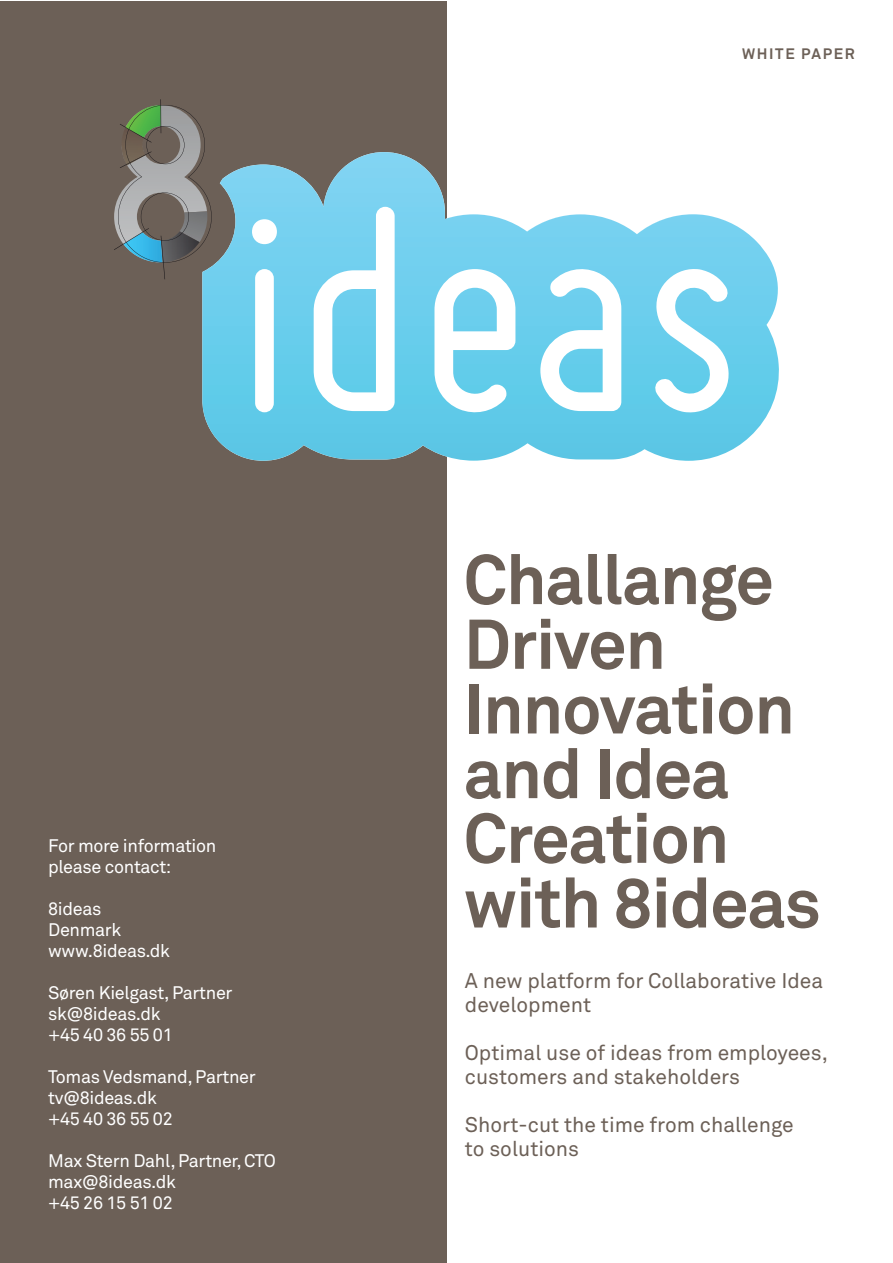
<style>
.page{position:relative;width:893px;height:1263px;background:#fff}
.page>*{position:absolute;margin:0;border:0;box-sizing:border-box;transform-origin:0 0}
.t1{font:700 69.3px/64.7px "Akkurat";letter-spacing:-.02em;color:#6c6057}
.t2{font:21px/24px "Akkurat";color:#6c6057}
.t3{font:18px/21px "Akkurat";letter-spacing:-.02em;color:#fff}
.t4{font:700 15px "Akkurat";letter-spacing:.11em;color:#6c6057}
</style>
<div class="page">
<div style="left:0;top:1px;width:446px;height:1262px;background:#6c6057"></div>
<svg style="left:202px;top:152px;width:577px;height:309px"></svg>
<svg style="left:252px;top:219px;width:25px;height:193px;background:#caedf8"></svg>
<svg style="left:314px;top:207px;width:81px;height:204px;background:#afe4f5"></svg>
<svg style="left:434px;top:269px;width:81px;height:146px"></svg>
<svg style="left:540px;top:266px;width:81px;height:145px"></svg>
<svg style="left:654px;top:268px;width:75px;height:146px"></svg>
<hr style="left:160px;top:99px;width:1px;height:34px;background:#171518">
<svg style="left:114px;top:105px;width:98px;height:174px"></svg>
<p class="t4" style="left:742px;top:44px;width:114px">WHITE PAPER</p>
<p class="t3" style="left:48px;top:836px;width:170px">For more information please contact:</p>
<p class="t3" style="left:48px;top:899px;width:123px">8ideas<br>Denmark www.8ideas.dk</p>
<p class="t3" style="left:48px;top:983px;width:186px">Søren Kielgast, Partner sk@8ideas.dk<br>+45 40 36 55 01</p>
<p class="t3" style="left:48px;top:1067px;width:209px">Tomas Vedsmand, Partner tv@8ideas.dk<br>+45 40 36 55 02</p>
<p class="t3" style="left:48px;top:1151px;width:229px">Max Stern Dahl, Partner, CTO max@8ideas.dk<br>+45 26 15 51 02</p>
<h1 class="t1" style="left:464px;top:548px;width:359px">Challange<br>Driven<br>Innovation and Idea<br>Creation with 8ideas</h1>
<p class="t2" style="left:465px;top:969px;width:360px">A new platform for Collaborative Idea development</p>
<p class="t2" style="left:465px;top:1041px;width:364px">Optimal use of ideas from employees, customers and stakeholders</p>
<p class="t2" style="left:465px;top:1113px;width:330px">Short-cut the time from challenge to solutions</p>
</div>
